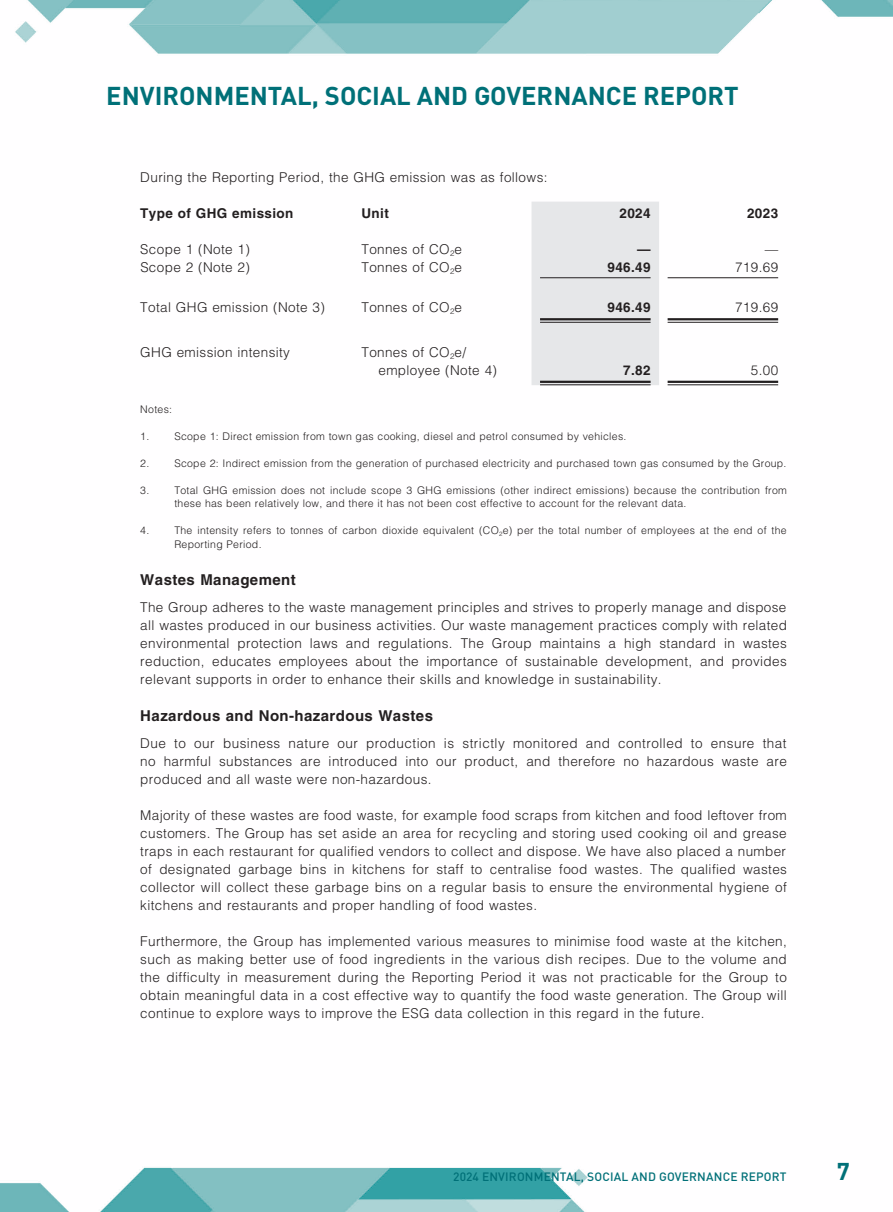
<style>
.page{position:relative;width:893px;height:1212px;background:#fff}
.page>*{position:absolute;margin:0;border:0;box-sizing:border-box;transform-origin:0 0}
.t1{font:700 25.5px "DIN Pro";color:#007078}
.t2{font:700 24px "DIN Pro";color:#007078}
.t3{font:700 15px "Helvetica LT Std";letter-spacing:.03em;color:#231f20}
.t4{font:300 13.5px/18px "Helvetica LT Std";letter-spacing:.03em;color:#231f20;text-align:justify}
.t5{font:700 13.5px "Helvetica LT Std";letter-spacing:.03em;color:#231f20}
.t6{font:500 12px "DIN Pro";letter-spacing:.015em;color:#007078}
.t7{font:300 10.5px/13.5px "Helvetica LT Std";letter-spacing:.03em;color:#231f20}
</style>
<div class="page">
<img style="left:0;top:0;width:893px;height:1212px">
<div style="left:531px;top:202px;width:128px;height:183px;background:#e6e7e9"></div>
<hr style="left:540px;top:277px;width:111px;height:1px;background:#231f20">
<hr style="left:668px;top:277px;width:110px;height:1px;background:#231f20">
<hr style="left:540px;top:318px;width:111px;height:2px;background:#231f20">
<hr style="left:540px;top:322px;width:111px;height:1px;background:#231f20">
<hr style="left:668px;top:318px;width:110px;height:2px;background:#231f20">
<hr style="left:668px;top:322px;width:110px;height:1px;background:#231f20">
<hr style="left:540px;top:381px;width:111px;height:2px;background:#231f20">
<hr style="left:540px;top:384px;width:111px;height:1px;background:#231f20">
<hr style="left:668px;top:381px;width:110px;height:2px;background:#231f20">
<hr style="left:668px;top:384px;width:110px;height:1px;background:#231f20">
<h1 class="t1" style="left:106px;top:78px;width:634px">ENVIRONMENTAL, SOCIAL AND GOVERNANCE REPORT</h1>
<p class="t4" style="left:140px;top:168px;width:409px">During the Reporting Period, the GHG emission was as follows:</p>
<p class="t5" style="left:140px;top:205px;width:155px">Type of GHG emission</p>
<p class="t5" style="left:361px;top:205px;width:29px">Unit</p>
<p class="t5" style="left:619px;top:205px;width:33px">2024</p>
<p class="t5" style="left:747px;top:205px;width:33px">2023</p>
<p class="t4" style="left:140px;top:240px;width:111px">Scope 1 (Note 1)</p>
<p class="t4" style="left:361px;top:240px;width:102px">Tonnes of CO<sub>2</sub>e</p>
<p class="t5" style="left:637px;top:241px;width:15px">—</p>
<p class="t4" style="left:765px;top:240px;width:15px">—</p>
<p class="t4" style="left:140px;top:258px;width:111px">Scope 2 (Note 2)</p>
<p class="t4" style="left:361px;top:258px;width:102px">Tonnes of CO<sub>2</sub>e</p>
<p class="t5" style="left:607px;top:259px;width:45px">946.49</p>
<p class="t4" style="left:735px;top:258px;width:45px">719.69</p>
<p class="t4" style="left:140px;top:298px;width:186px">Total GHG emission (Note 3)</p>
<p class="t4" style="left:361px;top:298px;width:102px">Tonnes of CO<sub>2</sub>e</p>
<p class="t5" style="left:607px;top:299px;width:45px">946.49</p>
<p class="t4" style="left:735px;top:298px;width:45px">719.69</p>
<p class="t4" style="left:140px;top:343px;width:151px">GHG emission intensity</p>
<p class="t4" style="left:378px;top:343px;width:120px;text-indent:-17px">Tonnes of CO<sub>2</sub>e/ employee (Note 4)</p>
<p class="t5" style="left:623px;top:362px;width:29px">7.82</p>
<p class="t4" style="left:751px;top:361px;width:29px">5.00</p>
<p class="t7" style="left:140px;top:402px;width:33px">Notes:</p>
<p class="t7" style="left:140px;top:429px;width:488px">1. Scope 1: Direct emission from town gas cooking, diesel and petrol consumed by vehicles.</p>
<p class="t7" style="left:140px;top:456px;width:648px">2. Scope 2: Indirect emission from the generation of purchased electricity and purchased town gas consumed by the Group.</p>
<p class="t7" style="left:174px;top:483px;width:614px;text-indent:-34px">3. Total GHG emission does not include scope 3 GHG emissions (other indirect emissions) because the contribution from these has been relatively low, and there it has not been cost effective to account for the relevant data.</p>
<p class="t7" style="left:174px;top:524px;width:614px;text-indent:-34px">4. The intensity refers to tonnes of carbon dioxide equivalent (CO<sub>2</sub>e) per the total number of employees at the end of the<br>Reporting Period.</p>
<p class="t3" style="left:140px;top:571px;width:157px">Wastes Management</p>
<p class="t4" style="left:140px;top:598px;width:648px">The Group adheres to the waste management principles and strives to properly manage and dispose all wastes produced in our business activities. Our waste management practices comply with related environmental protection laws and regulations. The Group maintains a high standard in wastes reduction, educates employees about the importance of sustainable development, and provides relevant supports in order to enhance their skills and knowledge in sustainability.</p>
<p class="t3" style="left:140px;top:707px;width:294px">Hazardous and Non-hazardous Wastes</p>
<p class="t4" style="left:140px;top:734px;width:648px">Due to our business nature our production is strictly monitored and controlled to ensure that no harmful substances are introduced into our product, and therefore no hazardous waste are produced and all waste were non-hazardous.</p>
<p class="t4" style="left:140px;top:806px;width:648px">Majority of these wastes are food waste, for example food scraps from kitchen and food leftover from customers. The Group has set aside an area for recycling and storing used cooking oil and grease traps in each restaurant for qualified vendors to collect and dispose. We have also placed a number of designated garbage bins in kitchens for staff to centralise food wastes. The qualified wastes collector will collect these garbage bins on a regular basis to ensure the environmental hygiene of kitchens and restaurants and proper handling of food wastes.</p>
<p class="t4" style="left:140px;top:932px;width:648px">Furthermore, the Group has implemented various measures to minimise food waste at the kitchen, such as making better use of food ingredients in the various dish recipes. Due to the volume and the difficulty in measurement during the Reporting Period it was not practicable for the Group to obtain meaningful data in a cost effective way to quantify the food waste generation. The Group will continue to explore ways to improve the ESG data collection in this regard in the future.</p>
<p class="t6" style="left:453px;top:1169px;width:335px">2024 ENVIRONMENTAL, SOCIAL AND GOVERNANCE REPORT</p>
<h2 class="t2" style="left:837px;top:1155px;width:15px">7</h2>
</div>
